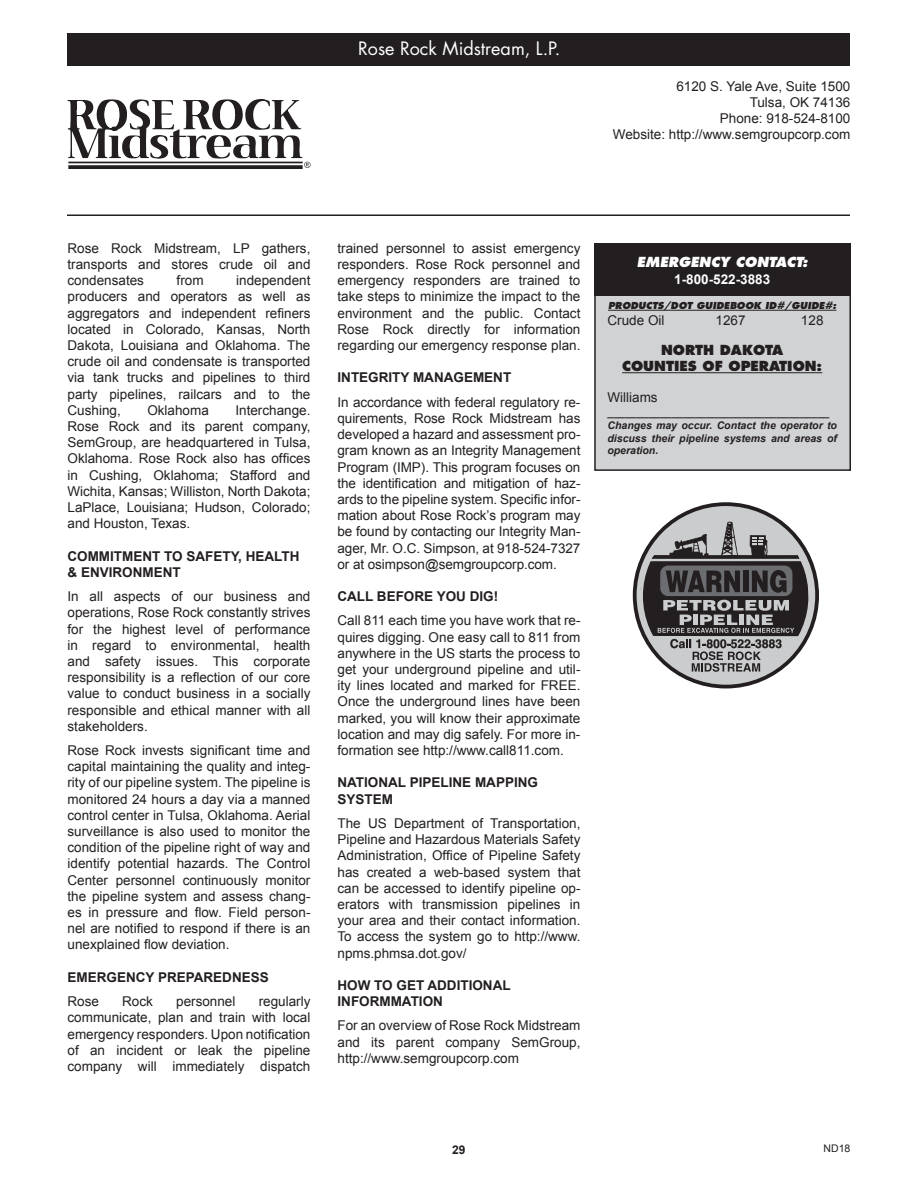
<style>
.page{position:relative;width:918px;height:1188px;background:#fff}
.page>*{position:absolute;margin:0;border:0;box-sizing:border-box;transform-origin:0 0}
.t1{font:18px "Futura";color:#fff}
.t2{font:13.5px/16.2px "Arial";color:#231f20;text-align:justify}
.t3{font:700 13.5px/16.2px "Arial";color:#231f20}
.t4{font:800 13.5px "Futura";color:#231f20}
.t5{font:italic 800 13.5px "Futura";color:#fff}
.t6{font:700 13.5px "Arial";color:#fff}
.t7{font:700 12px "Arial";color:#231f20}
.t8{font:italic 700 10.5px/12.6px "Arial";color:#231f20;text-align:justify}
.t9{font:10.5px "Arial";color:#231f20}
.t10{font:italic 800 9.3px "Futura";color:#231f20}
</style>
<div class="page">
<div style="left:595px;top:244px;width:255px;height:226px;background:#d1d2d4"></div>
<div style="left:594px;top:243px;width:257px;height:228px;border:2px solid #231f20"></div>
<hr style="left:67px;top:214px;width:783px;height:2px;background:#231f20">
<div style="left:68px;top:34px;width:782px;height:32px;background:#231f20"></div>
<div style="left:594px;top:243px;width:256px;height:53px;background:#231f20"></div>
<hr style="left:608px;top:310px;width:228px;height:1px;background:#231f20">
<hr style="left:622px;top:372px;width:200px;height:1px;background:#231f20">
<svg style="left:68px;top:99px;width:242px;height:70px"></svg>
<svg style="left:633px;top:502px;width:186px;height:186px"></svg>
<p class="t1" style="left:358px;top:37px;width:204px">Rose Rock Midstream, L.P.</p>
<p class="t2" style="left:676px;top:78px;width:176px">6120 S. Yale Ave, Suite 1500</p>
<p class="t2" style="left:750px;top:94px;width:102px">Tulsa, OK 74136</p>
<p class="t2" style="left:720px;top:111px;width:132px">Phone: 918-524-8100</p>
<p class="t2" style="left:613px;top:127px;width:239px">Website: http://www.semgroupcorp.com</p>
<p class="t2" style="left:68px;top:240px;width:245px">Rose Rock Midstream, LP gathers, transports and stores crude oil and condensates</p>
<p class="t2" style="left:177px;top:273px;width:29px">from</p>
<p class="t2" style="left:68px;top:273px;width:244px;text-indent:169px">independent producers and operators as well as aggregators and independent refiners located in Colorado, Kansas, North Dakota, Louisiana and Oklahoma. The crude oil and condensate is transported via tank trucks and pipelines to third party pipelines, railcars and to the Cushing,</p>
<p class="t2" style="left:147px;top:402px;width:63px">Oklahoma</p>
<p class="t2" style="left:68px;top:402px;width:245px;text-indent:168px">Interchange.<br>Rose Rock and its parent company, SemGroup, are headquartered in Tulsa, Oklahoma. Rose Rock also has offices in Cushing, Oklahoma; Stafford and Wichita, Kansas; Williston, North Dakota; LaPlace, Louisiana; Hudson, Colorado; and Houston, Texas.</p>
<p class="t3" style="left:68px;top:548px;width:233px">COMMITMENT TO SAFETY, HEALTH &amp; ENVIRONMENT</p>
<p class="t2" style="left:68px;top:588px;width:244px">In all aspects of our business and operations, Rose Rock constantly strives for the highest level of performance in regard to environmental, health and safety issues. This corporate responsibility is a reflection of our core value to conduct business in a socially responsible and ethical manner with all stakeholders.</p>
<p class="t2" style="left:68px;top:742px;width:245px">Rose Rock invests significant time and capital maintaining the quality and integ&shy;rity of our pipeline system. The pipeline is monitored 24 hours a day via a manned control center in Tulsa, Oklahoma. Aerial surveillance is also used to monitor the condition of the pipeline right of way and identify potential hazards. The Control Center personnel continuously monitor the pipeline system and assess chang&shy;es in pressure and flow. Field person&shy;nel are notified to respond if there is an unexplained flow deviation.</p>
<p class="t3" style="left:68px;top:969px;width:203px">EMERGENCY PREPAREDNESS</p>
<p class="t2" style="left:68px;top:993px;width:33px">Rose</p>
<p class="t2" style="left:122px;top:993px;width:32px">Rock</p>
<p class="t2" style="left:176px;top:993px;width:61px">personnel</p>
<p class="t2" style="left:68px;top:993px;width:244px;text-indent:191px">regularly communicate, plan and train with local emergency responders. Upon notification of an incident or leak the pipeline company will immediately dispatch</p>
<p class="t2" style="left:338px;top:240px;width:244px">trained personnel to assist emergency responders. Rose Rock personnel and emergency responders are trained to take steps to minimize the impact to the environment and the public. Contact Rose Rock directly for information regarding our emergency response plan.</p>
<p class="t3" style="left:338px;top:370px;width:175px">INTEGRITY MANAGEMENT</p>
<p class="t2" style="left:338px;top:394px;width:244px">In accordance with federal regulatory re&shy;quirements, Rose Rock Midstream has developed a hazard and assessment pro&shy;gram known as an Integrity Management Program (IMP). This program focuses on the identification and mitigation of haz&shy;ards to the pipeline system. Specific infor&shy;mation about Rose Rock’s program may be found by contacting our Integrity Man&shy;ager, Mr. O.C. Simpson, at 918-524-7327 or at osimpson@semgroupcorp.com.</p>
<p class="t3" style="left:338px;top:589px;width:162px">CALL BEFORE YOU DIG!</p>
<p class="t2" style="left:338px;top:613px;width:245px">Call 811 each time you have work that re&shy;quires digging. One easy call to 811 from anywhere in the US starts the process to get your underground pipeline and util&shy;ity lines located and marked for FREE.<br>Once the underground lines have been marked, you will know their approximate location and may dig safely. For more in&shy;formation see http://www.call811.com.</p>
<p class="t3" style="left:338px;top:775px;width:202px">NATIONAL PIPELINE MAPPING<br>SYSTEM</p>
<p class="t2" style="left:338px;top:815px;width:244px">The US Department of Transportation, Pipeline and Hazardous Materials Safety Administration, Office of Pipeline Safety has created a web-based system that can be accessed to identify pipeline op&shy;erators with transmission pipelines in your area and their contact information.<br>To access the system go to http://www. npms.phmsa.dot.gov/</p>
<p class="t3" style="left:338px;top:978px;width:175px">HOW TO GET ADDITIONAL<br>INFORMMATION</p>
<p class="t2" style="left:338px;top:1018px;width:245px">For an overview of Rose Rock Midstream and its parent company SemGroup, http://www.semgroupcorp.com</p>
<p class="t5" style="left:637px;top:254px;width:172px">EMERGENCY CONTACT:</p>
<p class="t6" style="left:674px;top:270px;width:98px">1-800-522-3883</p>
<p class="t10" style="left:608px;top:300px;width:230px">PRODUCTS/DOT GUIDEBOOK ID#/GUIDE#:</p>
<p class="t2" style="left:608px;top:313px;width:59px">Crude Oil</p>
<p class="t2" style="left:716px;top:313px;width:32px">1267</p>
<p class="t2" style="left:801px;top:313px;width:24px">128</p>
<p class="t4" style="left:661px;top:342px;width:124px">NORTH DAKOTA</p>
<p class="t4" style="left:622px;top:358px;width:202px">COUNTIES OF OPERATION:</p>
<p class="t2" style="left:608px;top:389px;width:52px">Williams</p>
<p class="t8" style="left:608px;top:407px;width:223px">______________________________________</p>
<p class="t8" style="left:608px;top:419px;width:231px">Changes may occur. Contact the operator to discuss their pipeline systems and areas of operation.</p>
<p class="t7" style="left:452px;top:1141px;width:15px">29</p>
<p class="t9" style="left:824px;top:1142px;width:28px">ND18</p>
</div>
